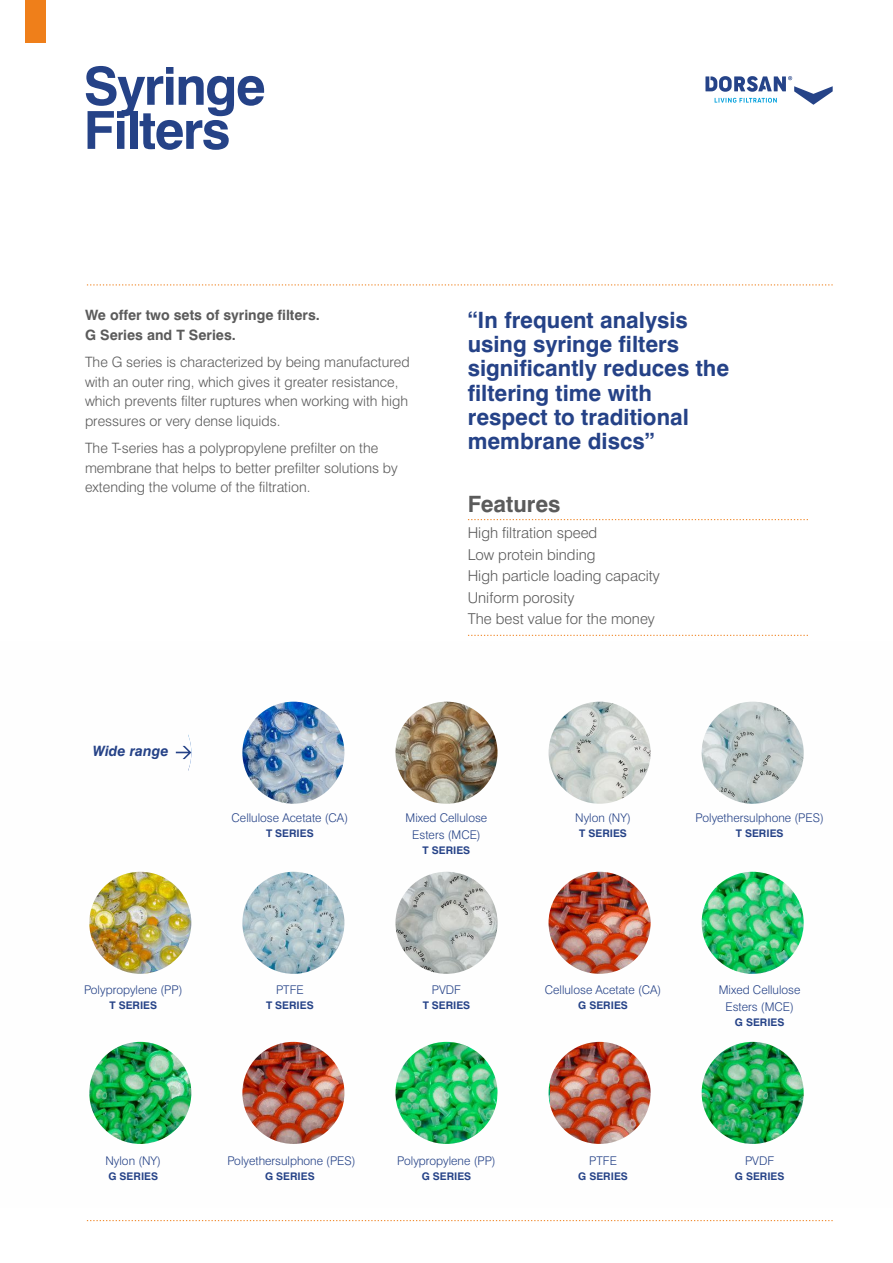
<style>
.page{position:relative;width:893px;height:1263px;background:#fff}
.page>*{position:absolute;margin:0;border:0;box-sizing:border-box;transform-origin:0 0}
.t1{font:700 52.5px/44.1px "Swiss 721 BT";letter-spacing:-.03em;color:#254287}
.t2{font:700 22.5px/24.3px "Swiss 721 BT";color:#254287}
.t3{font:700 22.5px "Swiss 721 BT";color:#5b5b5b}
.t4{font:300 15px/21.6px "Swiss 721 BT";color:#5b5b5b}
.t5{font:300 14.25px/19.6px "Swiss 721 BT";color:#5b5b5b}
.t6{font:700 14.25px/19.6px "Swiss 721 BT";color:#5b5b5b}
.t7{font:italic 700 14.25px "Swiss 721 BT";color:#254287}
.t8{font:300 12px/16.5px "Swiss 721 BT";color:#254287;text-align:center}
.t9{font:700 10.5px "Swiss 721 BT";color:#254287}
</style>
<div class="page">
<div style="left:26px;top:0;width:20px;height:43px;background:#ef7f1a"></div>
<img style="left:89px;top:701px;width:715px;height:443px">
<svg style="left:468px;top:635px;width:340px;height:1px"></svg>
<svg style="left:468px;top:519px;width:340px;height:1px"></svg>
<svg style="left:87px;top:285px;width:746px;height:1px"></svg>
<svg style="left:86px;top:1220px;width:747px;height:1px"></svg>
<svg style="left:176px;top:746px;width:15px;height:13px"></svg>
<svg style="left:705px;top:76px;width:128px;height:29px"></svg>
<h1 class="t1" style="left:84px;top:69px;width:184px">Syringe<br>Filters</h1>
<p class="t6" style="left:85px;top:306px;width:236px">We offer two sets of syringe filters.<br>G Series and T Series.</p>
<p class="t5" style="left:85px;top:353px;width:326px">The G series is characterized by being manufactured with an outer ring, which gives it greater resistance, which prevents filter ruptures when working with high pressures or very dense liquids.</p>
<p class="t5" style="left:85px;top:440px;width:314px">The T-series has a polypropylene prefilter on the membrane that helps to better prefilter solutions by extending the volume of the filtration.</p>
<p class="t7" style="left:93px;top:746px;width:77px">Wide range</p>
<h2 class="t2" style="left:468px;top:310px;width:263px">“In frequent analysis using syringe filters significantly reduces the filtering time with respect to traditional membrane discs”</h2>
<h2 class="t3" style="left:468px;top:495px;width:94px">Features</h2>
<p class="t4" style="left:468px;top:523px;width:194px">High filtration speed<br>Low protein binding<br>High particle loading capacity<br>Uniform porosity<br>The best value for the money</p>
<p class="t8" style="left:232px;top:811px;width:118px">Cellulose Acetate (CA)</p>
<p class="t9" style="left:266px;top:829px;width:49px">T SERIES</p>
<p class="t8" style="left:406px;top:811px;width:83px">Mixed Cellulose<br>Esters (MCE)</p>
<p class="t9" style="left:423px;top:846px;width:49px">T SERIES</p>
<p class="t8" style="left:575px;top:811px;width:57px">Nylon (NY)</p>
<p class="t9" style="left:579px;top:829px;width:49px">T SERIES</p>
<p class="t8" style="left:696px;top:811px;width:130px">Polyethersulphone (PES)</p>
<p class="t9" style="left:736px;top:829px;width:49px">T SERIES</p>
<p class="t8" style="left:84px;top:983px;width:100px">Polypropylene (PP)</p>
<p class="t9" style="left:109px;top:1001px;width:49px">T SERIES</p>
<p class="t8" style="left:276px;top:983px;width:29px">PTFE</p>
<p class="t9" style="left:266px;top:1001px;width:49px">T SERIES</p>
<p class="t8" style="left:432px;top:983px;width:31px">PVDF</p>
<p class="t9" style="left:423px;top:1001px;width:49px">T SERIES</p>
<p class="t8" style="left:545px;top:983px;width:118px">Cellulose Acetate (CA)</p>
<p class="t9" style="left:578px;top:1001px;width:51px">G SERIES</p>
<p class="t8" style="left:105px;top:1153px;width:57px">Nylon (NY)</p>
<p class="t9" style="left:108px;top:1171px;width:51px">G SERIES</p>
<p class="t8" style="left:227px;top:1153px;width:130px">Polyethersulphone (PES)</p>
<p class="t9" style="left:265px;top:1171px;width:51px">G SERIES</p>
<p class="t8" style="left:397px;top:1153px;width:100px">Polypropylene (PP)</p>
<p class="t9" style="left:422px;top:1171px;width:51px">G SERIES</p>
<p class="t8" style="left:589px;top:1153px;width:29px">PTFE</p>
<p class="t9" style="left:578px;top:1171px;width:51px">G SERIES</p>
<p class="t8" style="left:719px;top:983px;width:83px">Mixed Cellulose<br>Esters (MCE)</p>
<p class="t9" style="left:735px;top:1018px;width:51px">G SERIES</p>
<p class="t8" style="left:745px;top:1153px;width:31px">PVDF</p>
<p class="t9" style="left:735px;top:1171px;width:51px">G SERIES</p>
</div>
